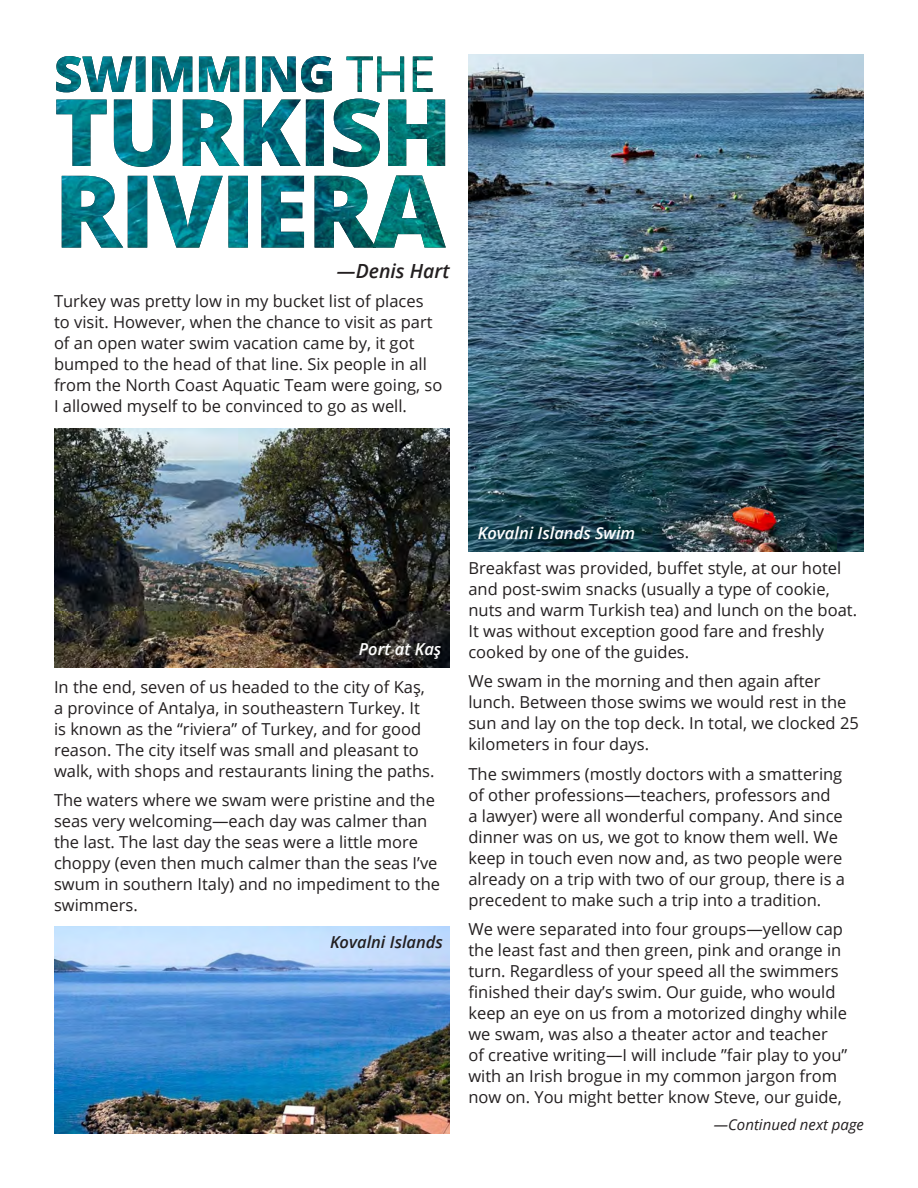
<style>
.page{position:relative;width:918px;height:1188px;background:#fff}
.page>*{position:absolute;margin:0;border:0;box-sizing:border-box;transform-origin:0 0}
.Text{font:italic 600 19.5px "Open Sans";color:#231f20}
.Text-2{font:16.5px/21px "Open Sans";color:#231f20}
.Text-3{font:italic 600 16.5px "Open Sans";color:#fff}
.Text-4{font:italic 600 16.5px "Open Sans";color:#231f20}
.Text-5{font:italic 15px "Open Sans";color:#231f20}
</style>
<div class="page">
<img style="left:62px;top:176px;width:384px;height:72px">
<img style="left:56px;top:99px;width:389px;height:68px">
<img style="left:56px;top:56px;width:377px;height:36px">
<img style="left:54px;top:926px;width:396px;height:208px">
<img style="left:468px;top:54px;width:396px;height:498px">
<img style="left:54px;top:429px;width:396px;height:238px">
<p class="Text" style="left:337px;top:258px;width:114px">—Denis Hart</p>
<p class="Text-2" style="left:54px;top:290px;width:390px">Turkey was pretty low in my bucket list of places to visit. However, when the chance to visit as part of an open water swim vacation came by, it got bumped to the head of that line. Six people in all from the North Coast Aquatic Team were going, so I allowed myself to be convinced to go as well.</p>
<p class="Text-3" style="left:359px;top:638px;width:84px">Port at Kaş</p>
<p class="Text-2" style="left:54px;top:676px;width:382px">In the end, seven of us headed to the city of Kaş, a province of Antalya, in southeastern Turkey. It is known as the “riviera” of Turkey, and for good reason. The city itself was small and pleasant to walk, with shops and restaurants lining the paths.</p>
<p class="Text-2" style="left:54px;top:790px;width:388px">The waters where we swam were pristine and the seas very welcoming—each day was calmer than the last. The last day the seas were a little more choppy (even then much calmer than the seas I’ve swum in southern Italy) and no impediment to the swimmers.</p>
<p class="Text-4" style="left:330px;top:930px;width:115px">Kovalni Islands</p>
<p class="Text-3" style="left:478px;top:522px;width:159px">Kovalni Islands Swim</p>
<p class="Text-2" style="left:468px;top:557px;width:390px">Breakfast was provided, buffet style, at our hotel and post-swim snacks (usually a type of cookie, nuts and warm Turkish tea) and lunch on the boat.<br>It was without exception good fare and freshly cooked by one of the guides.</p>
<p class="Text-2" style="left:468px;top:670px;width:392px">We swam in the morning and then again after lunch. Between those swims we would rest in the sun and lay on the top deck. In total, we clocked 25 kilometers in four days.</p>
<p class="Text-2" style="left:468px;top:763px;width:378px">The swimmers (mostly doctors with a smattering of other professions—teachers, professors and<br>a lawyer) were all wonderful company. And since dinner was on us, we got to know them well. We keep in touch even now and, as two people were already on a trip with two of our group, there is a precedent to make such a trip into a tradition.</p>
<p class="Text-2" style="left:468px;top:918px;width:380px">We were separated into four groups—yellow cap the least fast and then green, pink and orange in turn. Regardless of your speed all the swimmers finished their day’s swim. Our guide, who would keep an eye on us from a motorized dinghy while we swam, was also a theater actor and teacher of creative writing—I will include ”fair play to you” with an Irish brogue in my common jargon from now on. You might better know Steve, our guide,</p>
<p class="Text-5" style="left:714px;top:1115px;width:152px">—Continued next page</p>
</div>
